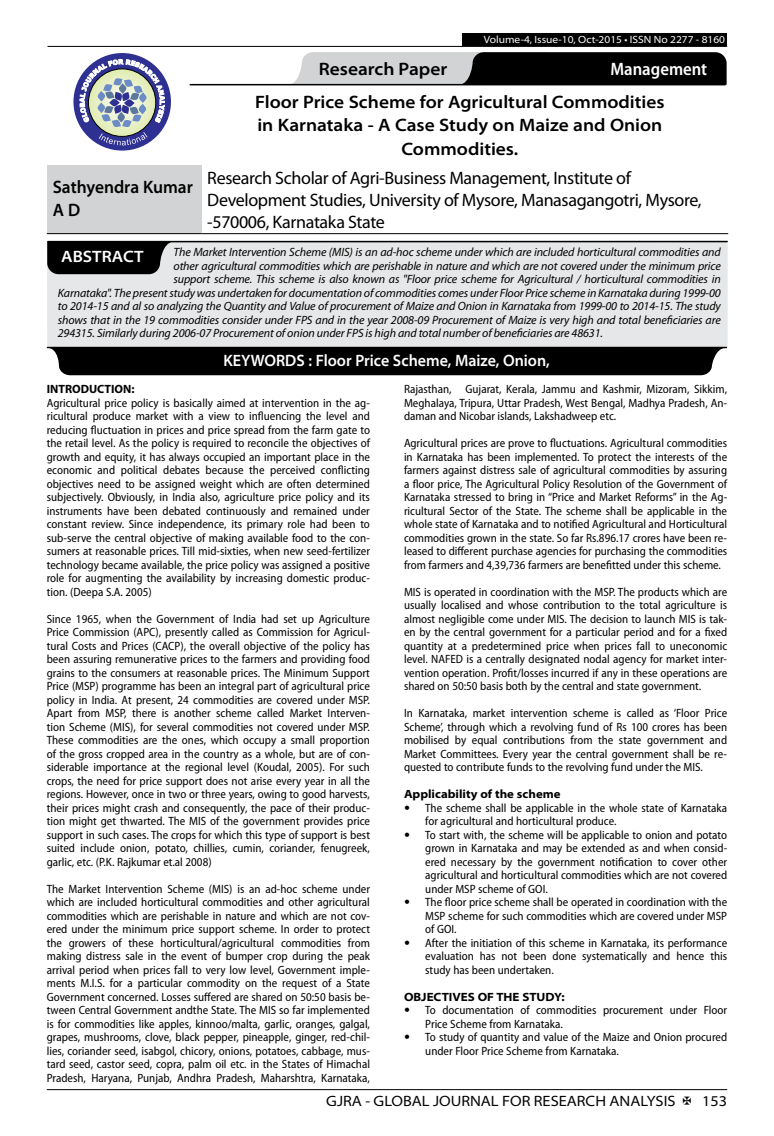
<style>
.page{position:relative;width:774px;height:1136px;background:#fff}
.page>*{position:absolute;margin:0;border:0;box-sizing:border-box;transform-origin:0 0}
.t1{font:18px/21.6px "Myriad Pro";letter-spacing:-.02em;color:#000}
.t2{font:600 semi-expanded 18px/23.4px "Myriad Pro";color:#000;text-align:center}
.t3{font:600 semi-expanded 18px/23.4px "Myriad Pro";color:#000;scale:.9 1}
.t4{font:600 semi-condensed 18px "Myriad Pro";color:#fff}
.t5{font:600 semi-expanded 16.5px "Myriad Pro";color:#fff;scale:.9 1}
.t6{font:600 semi-expanded 16.5px "Myriad Pro";color:#fff}
.t7{font:semi-expanded 15px "Myriad Pro";color:#000}
.t8{font:semi-condensed 12px/13.5px "Myriad Pro";color:#000;text-align:justify}
.t9{font:italic 12px "Myriad Pro";letter-spacing:-.01em;color:#000}
.t10{font:700 semi-expanded 12px "Myriad Pro";color:#000}
.t11{font:700 12px "Myriad Pro";color:#000}
.t12{font:semi-expanded 10.5px "Myriad Pro";color:#fff}
.s1{font-family:"Avenir LT Std";font-stretch:normal}
</style>
<div class="page">
<hr style="left:47px;top:1089px;width:680px;height:1px;background:#000">
<div style="left:462px;top:33px;width:265px;height:13px;background:#000"></div>
<hr style="left:47px;top:46px;width:680px;height:1px;background:#000">
<svg style="left:288px;top:52px;width:439px;height:33px;background:#5a5a5b"></svg>
<hr style="left:190px;top:84px;width:535px;height:1px;background:#000">
<div style="left:73px;top:53px;width:98px;height:97px;background:#2e3092;border-radius:50%"></div>
<svg style="left:80px;top:59px;width:85px;height:86px"></svg>
<div style="left:47px;top:165px;width:154px;height:69px;background:#d1d3d4"></div>
<hr style="left:47px;top:233px;width:154px;height:1px;background:#000">
<hr style="left:201px;top:233px;width:527px;height:1px;background:#000">
<div style="left:47px;top:241px;width:681px;height:106px;background:#e6e7e8"></div>
<hr style="left:48px;top:241px;width:679px;height:1px;background:#000">
<svg style="left:47px;top:241px;width:126px;height:33px;background:#161616"></svg>
<svg style="left:47px;top:347px;width:679px;height:28px;background:#151515"></svg>
<div style="left:73px;top:353px;width:627px;height:18px;background:#000"></div>
<p class="t12" style="left:484px;top:34px;width:243px">Volume-4, Issue-10, Oct-2015 • ISSN No 2277 - 8160</p>
<h1 class="t2" style="left:319px;top:58px;width:130px">Research Paper</h1>
<h1 class="t4" style="left:610px;top:59px;width:98px">Management</h1>
<h1 class="t2" style="left:255px;top:91px;width:411px">Floor Price Scheme for Agricultural Commodities in Karnataka - A Case Study on Maize and Onion<br>Commodities.</h1>
<h1 class="t3" style="left:53px;top:175px;width:157px">Sathyendra Kumar<br>A D</h1>
<h1 class="t1" style="left:207px;top:168px;width:496px">Research Scholar of Agri-Business Management, Institute of<br>Development Studies, University of Mysore, Manasagangotri, Mysore, -570006, Karnataka State</h1>
<p class="t9" style="left:173px;top:246px;width:549px">The Market Intervention Scheme (MIS) is an ad-hoc scheme under which are included horticultural commodities and</p>
<p class="t9" style="left:173px;top:259px;width:549px">other agricultural commodities which are perishable in nature and which are not covered under the minimum price</p>
<p class="t9" style="left:173px;top:273px;width:549px">support scheme. This scheme is also known as "Floor price scheme for Agricultural / horticultural commodities in</p>
<p class="t9" style="left:58px;top:286px;width:664px">Karnataka". The present study was undertaken for documentation of commodities comes under Floor Price scheme in Karnataka during 1999-00</p>
<p class="t9" style="left:58px;top:300px;width:664px">to 2014-15 and al so analyzing the Quantity and Value of procurement of Maize and Onion in Karnataka from 1999-00 to 2014-15. The study</p>
<p class="t9" style="left:58px;top:313px;width:664px">shows that in the 19 commodities consider under FPS and in the year 2008-09 Procurement of Maize is very high and total beneficiaries are</p>
<p class="t9" style="left:58px;top:327px;width:547px">294315. Similarly during 2006-07 Procurement of onion under FPS is high and total number of beneficiaries are 48631.</p>
<h2 class="t6" style="left:61px;top:247px;width:84px">ABSTRACT</h2>
<h2 class="t5" style="left:223px;top:351px;width:364px">KEYWORDS : Floor Price Scheme, Maize, Onion,</h2>
<p class="t11" style="left:47px;top:382px;width:89px">INTRODUCTION:</p>
<p class="t8" style="left:47px;top:396px;width:325px">Agricultural price policy is basically aimed at intervention in the ag&shy;ricultural produce market with a view to influencing the level and reducing fluctuation in prices and price spread from the farm gate to the retail level. As the policy is required to reconcile the objectives of growth and equity, it has always occupied an important place in the economic and political debates because the perceived conflicting objectives need to be assigned weight which are often determined subjectively. Obviously, in India also, agriculture price policy and its instruments have been debated continuously and remained under constant review. Since independence, its primary role had been to sub-serve the central objective of making available food to the con&shy;sumers at reasonable prices. Till mid-sixties, when new seed-fertilizer technology became available, the price policy was assigned a positive role for augmenting the availability by increasing domestic produc&shy;tion. (Deepa S.A. 2005)</p>
<p class="t8" style="left:47px;top:612px;width:325px">Since 1965, when the Government of India had set up Agriculture Price Commission (APC), presently called as Commission for Agricul&shy;tural Costs and Prices (CACP), the overall objective of the policy has been assuring remunerative prices to the farmers and providing food grains to the consumers at reasonable prices. The Minimum Support Price (MSP) programme has been an integral part of agricultural price policy in India. At present, 24 commodities are covered under MSP.<br>Apart from MSP, there is another scheme called Market Interven&shy;tion Scheme (MIS), for several commodities not covered under MSP.<br>These commodities are the ones, which occupy a small proportion of the gross cropped area in the country as a whole, but are of con&shy;siderable importance at the regional level (Koudal, 2005). For such crops, the need for price support does not arise every year in all the regions. However, once in two or three years, owing to good harvests, their prices might crash and consequently, the pace of their produc&shy;tion might get thwarted. The MIS of the government provides price support in such cases. The crops for which this type of support is best suited include onion, potato, chillies, cumin, coriander, fenugreek, garlic, etc. (P.K. Rajkumar et.al 2008)</p>
<p class="t8" style="left:47px;top:882px;width:325px">The Market Intervention Scheme (MIS) is an ad-hoc scheme under which are included horticultural commodities and other agricultural commodities which are perishable in nature and which are not cov&shy;ered under the minimum price support scheme. In order to protect the growers of these horticultural/agricultural commodities from making distress sale in the event of bumper crop during the peak arrival period when prices fall to very low level, Government imple&shy;ments M.I.S. for a particular commodity on the request of a State Government concerned. Losses suffered are shared on 50:50 basis be&shy;tween Central Government andthe State. The MIS so far implemented is for commodities like apples, kinnoo/malta, garlic, oranges, galgal, grapes, mushrooms, clove, black pepper, pineapple, ginger, red-chil&shy;lies, coriander seed, isabgol, chicory, onions, potatoes, cabbage, mus&shy;tard seed, castor seed, copra, palm oil etc. in the States of Himachal Pradesh, Haryana, Punjab, Andhra Pradesh, Maharshtra, Karnataka,</p>
<p class="t8" style="left:404px;top:382px;width:325px">Rajasthan, Gujarat, Kerala, Jammu and Kashmir, Mizoram, Sikkim, Meghalaya, Tripura, Uttar Pradesh, West Bengal, Madhya Pradesh, An&shy;daman and Nicobar islands, Lakshadweep etc.</p>
<p class="t8" style="left:404px;top:436px;width:325px">Agricultural prices are prove to fluctuations. Agricultural commodities in Karnataka has been implemented. To protect the interests of the farmers against distress sale of agricultural commodities by assuring a floor price, The Agricultural Policy Resolution of the Government of Karnataka stressed to bring in “Price and Market Reforms” in the Ag&shy;ricultural Sector of the State. The scheme shall be applicable in the whole state of Karnataka and to notified Agricultural and Horticultural commodities grown in the state. So far Rs.896.17 crores have been re&shy;leased to different purchase agencies for purchasing the commodities from farmers and 4,39,736 farmers are benefitted under this scheme.</p>
<p class="t8" style="left:404px;top:585px;width:325px">MIS is operated in coordination with the MSP. The products which are usually localised and whose contribution to the total agriculture is almost negligible come under MIS. The decision to launch MIS is tak&shy;en by the central government for a particular period and for a fixed quantity at a predetermined price when prices fall to uneconomic level. NAFED is a centrally designated nodal agency for market inter&shy;vention operation. Profit/losses incurred if any in these operations are shared on 50:50 basis both by the central and state government.</p>
<p class="t8" style="left:404px;top:706px;width:325px">In Karnataka, market intervention scheme is called as ‘Floor Price Scheme’, through which a revolving fund of Rs 100 crores has been mobilised by equal contributions from the state government and Market Committees. Every year the central government shall be re&shy;quested to contribute funds to the revolving fund under the MIS.</p>
<p class="t10" style="left:404px;top:787px;width:158px">Applicability of the scheme</p>
<p class="t8" style="left:425px;top:801px;width:303px;text-indent:-21px"><span class="s1">•</span> The scheme shall be applicable in the whole state of Karnataka for agricultural and horticultural produce.</p>
<p class="t8" style="left:425px;top:828px;width:303px;text-indent:-21px"><span class="s1">•</span> To start with, the scheme will be applicable to onion and potato grown in Karnataka and may be extended as and when consid&shy;ered necessary by the government notification to cover other agricultural and horticultural commodities which are not covered under MSP scheme of GOI.</p>
<p class="t8" style="left:425px;top:895px;width:303px;text-indent:-21px"><span class="s1">•</span> The floor price scheme shall be operated in coordination with the MSP scheme for such commodities which are covered under MSP of GOI.</p>
<p class="t8" style="left:425px;top:936px;width:303px;text-indent:-21px"><span class="s1">•</span> After the initiation of this scheme in Karnataka, its performance evaluation has not been done systematically and hence this study has been undertaken.</p>
<p class="t10" style="left:404px;top:989px;width:162px">OBJECTIVES OF THE STUDY:</p>
<p class="t8" style="left:425px;top:1003px;width:303px;text-indent:-21px"><span class="s1">•</span> To documentation of commodities procurement under Floor<br>Price Scheme from Karnataka.</p>
<p class="t8" style="left:425px;top:1030px;width:303px;text-indent:-21px"><span class="s1">•</span> To study of quantity and value of the Maize and Onion procured under Floor Price Scheme from Karnataka.</p>
<p class="t7" style="left:326px;top:1092px;width:351px">GJRA - GLOBAL JOURNAL FOR RESEARCH ANALYSIS</p>
<p class="t7" style="left:702px;top:1092px;width:27px">153</p>
</div>
